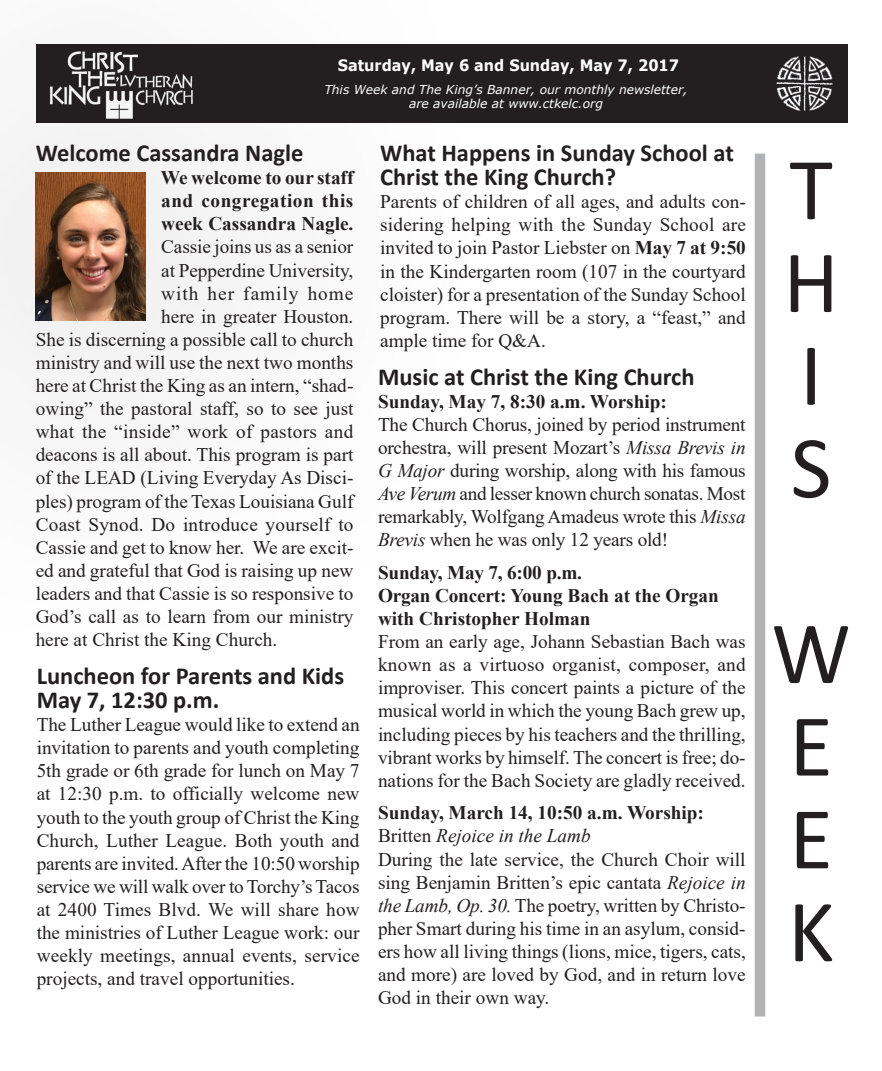
<style>
.page{position:relative;width:882px;height:1071px;background:#fff}
.page>*{position:absolute;margin:0;border:0;box-sizing:border-box;transform-origin:0 0}
.t1{font:89.25px "Calibri";color:#231f20}
.Inside_Heading{font:700 24.5px/24.5px "Calibri";color:#231f20}
.t2{font:19.25px/23.1px "Times New Roman";color:#231f20;text-align:justify}
.t3{font:700 19.25px/23.1px "Times New Roman";color:#231f20}
.t4{font:19.25px "Times New Roman";letter-spacing:.02em;color:#231f20}
.t5{font:italic 19.25px "Times New Roman";color:#231f20}
.t6{font:700 19.25px "Times New Roman";letter-spacing:.025em;color:#231f20}
.t7{font:19.25px "Times New Roman";letter-spacing:.05em;color:#231f20}
.t8{font:700 15.75px "Verdana";color:#fff;scale:.92 1}
.t9{font:italic 12.25px/14.7px "Verdana";color:#fff;text-align:center}
.s1{font-weight:700}
.s2{font-style:italic}
.s3{font-style:normal}
</style>
<div class="page">
<div style="left:755px;top:154px;width:10px;height:863px;background:#b2b3b7"></div>
<div style="left:37px;top:44px;width:807px;height:79px;background:#231f20"></div>
<img style="left:776px;top:44px;width:72px;height:78px">
<div style="left:0;top:0;width:500px;height:669px;background:#231f20;opacity:.75"></div>
<img style="left:36px;top:173px;width:109px;height:147px">
<p class="t8" style="left:338px;top:54px;width:373px">Saturday, May 6 and Sunday, May 7, 2017</p>
<p class="t9" style="left:324px;top:82px;width:365px">This Week and The King’s Banner, our monthly newsletter, are available at www.ctkelc.org</p>
<p class="Inside_Heading" style="left:36px;top:140px;width:269px">Welcome Cassandra Nagle</p>
<p class="t3" style="left:161px;top:166px;width:194px">We welcome to our staff</p>
<p class="t6" style="left:161px;top:187px;width:194px">and congregation this</p>
<p class="t3" style="left:161px;top:212px;width:194px">week Cassandra Nagle.</p>
<p class="t2" style="left:161px;top:235px;width:194px">Cassie joins us as a senior</p>
<p class="t2" style="left:161px;top:258px;width:194px">at Pepperdine University,</p>
<p class="t7" style="left:161px;top:280px;width:194px">with her family home</p>
<p class="t2" style="left:161px;top:304px;width:194px">here in greater Houston.</p>
<p class="t2" style="left:36px;top:327px;width:319px">She is discerning a possible call to church</p>
<p class="t2" style="left:36px;top:350px;width:319px">ministry and will use the next two months</p>
<p class="t2" style="left:36px;top:373px;width:319px">here at Christ the King as an intern, “shad-</p>
<p class="t2" style="left:36px;top:397px;width:319px">owing” the pastoral staff, so to see just</p>
<p class="t4" style="left:36px;top:418px;width:319px">what the “inside” work of pastors and</p>
<p class="t2" style="left:36px;top:443px;width:319px">deacons is all about. This program is part</p>
<p class="t2" style="left:36px;top:466px;width:319px">of the LEAD (Living Everyday As Disci-</p>
<p class="t2" style="left:36px;top:489px;width:319px">ples) program of the Texas Louisiana Gulf</p>
<p class="t2" style="left:36px;top:512px;width:319px">Coast Synod. Do introduce yourself to</p>
<p class="t2" style="left:36px;top:535px;width:319px">Cassie and get to know her. We are excit-</p>
<p class="t2" style="left:36px;top:558px;width:319px">ed and grateful that God is raising up new</p>
<p class="t2" style="left:36px;top:581px;width:319px">leaders and that Cassie is so responsive to</p>
<p class="t2" style="left:36px;top:604px;width:319px">God’s call as to learn from our ministry</p>
<p class="t2" style="left:36px;top:628px;width:243px">here at Christ the King Church.</p>
<p class="Inside_Heading" style="left:37px;top:663px;width:309px">Luncheon for Parents and Kids</p>
<p class="Inside_Heading" style="left:37px;top:687px;width:184px">May 7, 12:30 p.m.</p>
<p class="t2" style="left:37px;top:713px;width:325px">The Luther League would like to extend an invitation to parents and youth completing 5th grade or 6th grade for lunch on May 7 at 12:30 p.m. to officially welcome new youth to the youth group of Christ the King Church, Luther League. Both youth and parents are invited. After the 10:50 worship service we will walk over to Torchy’s Tacos at 2400 Times Blvd. We will share how the ministries of Luther League work: our weekly meetings, annual events, service projects, and travel opportunities.</p>
<p class="Inside_Heading" style="left:380px;top:140px;width:355px">What Happens in Sunday School at<br>Christ the King Church?</p>
<p class="t2" style="left:380px;top:190px;width:367px">Parents of children of all ages, and adults con&shy;sidering helping with the Sunday School are invited to join Pastor Liebster on <span class="s1">May 7 at 9:50 </span>in the Kindergarten room (107 in the courtyard cloister) for a presentation of the Sunday School program. There will be a story, a “feast,” and ample time for Q&amp;A.</p>
<p class="Inside_Heading" style="left:378px;top:364px;width:318px">Music at Christ the King Church</p>
<p class="t3" style="left:378px;top:389px;width:290px">Sunday, May 7, 8:30 a.m. Worship:</p>
<p class="t2" style="left:378px;top:412px;width:369px">The Church Chorus, joined by period instrument orchestra, will present Mozart’s <span class="s2">Missa Brevis in G Major</span> during worship, along with his famous <span class="s2">Ave Verum</span> and lesser known church sonatas. Most remarkably, Wolfgang Amadeus wrote this <span class="s2">Missa Brevis</span> when he was only 12 years old!</p>
<p class="t3" style="left:378px;top:560px;width:206px">Sunday, May 7, 6:00 p.m.</p>
<p class="t3" style="left:378px;top:583px;width:342px">Organ Concert: Young Bach at the Organ with Christopher Holman</p>
<p class="t2" style="left:378px;top:630px;width:369px">From an early age, Johann Sebastian Bach was known as a virtuoso organist, composer, and improviser. This concert paints a picture of the musical world in which the young Bach grew up, including pieces by his teachers and the thrilling, vibrant works by himself. The concert is free; do&shy;nations for the Bach Society are gladly received.</p>
<p class="t3" style="left:378px;top:801px;width:328px">Sunday, March 14, 10:50 a.m. Worship:</p>
<p class="t5" style="left:378px;top:823px;width:214px"><span class="s3">Britten</span> Rejoice in the Lamb</p>
<p class="t2" style="left:378px;top:847px;width:369px">During the late service, the Church Choir will sing Benjamin Britten’s epic cantata <span class="s2">Rejoice in the Lamb, Op. 30.</span> The poetry, written by Christo&shy;pher Smart during his time in an asylum, consid&shy;ers how all living things (lions, mice, tigers, cats, and more) are loved by God, and in return love God in their own way.</p>
<p class="t1" style="left:789px;top:127px;width:45px">T</p>
<p class="t1" style="left:783px;top:220px;width:57px">H</p>
<p class="t1" style="left:800px;top:313px;width:24px">I</p>
<p class="t1" style="left:791px;top:406px;width:42px">S</p>
<p class="t1" style="left:771px;top:591px;width:81px">W</p>
<p class="t1" style="left:789px;top:684px;width:45px">E</p>
<p class="t1" style="left:789px;top:777px;width:45px">E</p>
<p class="t1" style="left:788px;top:869px;width:48px">K</p>
</div>
